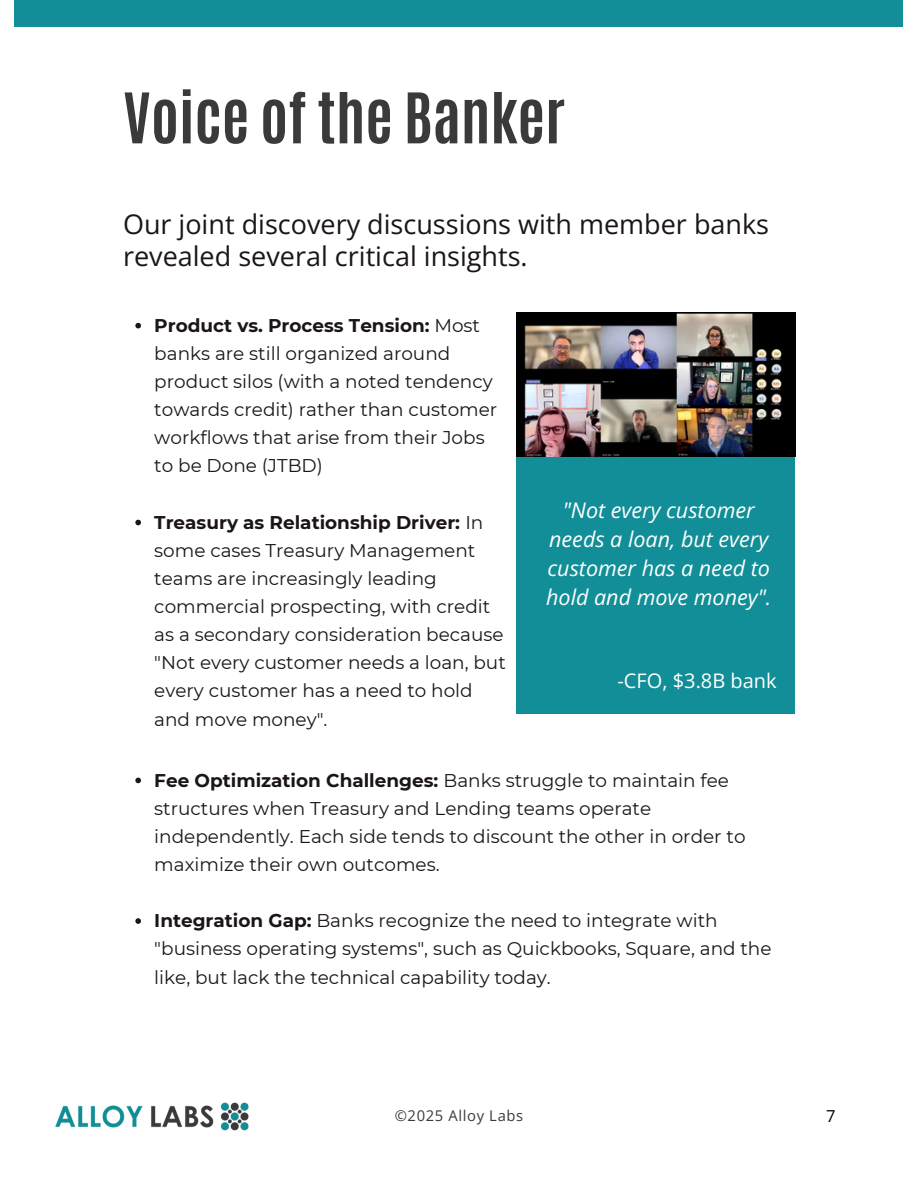
<style>
.page{position:relative;width:918px;height:1188px;background:#fff}
.page>*{position:absolute;margin:0;border:0;box-sizing:border-box;transform-origin:0 0}
.t1{font:700 59.25px "Antonio";color:#3a3a3a}
.t2{font:27px/31.5px "Open Sans";color:#1b1517}
.t3{font:italic 21.6px/29.2px "Open Sans";color:#fff;text-align:center}
.t4{font:20.1px "Open Sans";color:#fff}
.t5{font:18.45px/28.2px "Montserrat";color:#1b1517}
.t6{font:16.5px "Open Sans";color:#000}
.t7{font:14.85px "Open Sans";letter-spacing:.045em;color:#3a3a3a}
.s1{font-weight:700}
</style>
<div class="page">
<div style="left:15px;top:0;width:888px;height:27px;background:#118e97"></div>
<div style="left:516px;top:457px;width:279px;height:256px;background:#118e97"></div>
<img style="left:55px;top:1102px;width:194px;height:29px">
<img style="left:516px;top:313px;width:279px;height:144px">
<svg style="left:135px;top:323px;width:6px;height:5px"></svg>
<svg style="left:135px;top:520px;width:6px;height:5px"></svg>
<svg style="left:135px;top:778px;width:6px;height:5px"></svg>
<svg style="left:135px;top:918px;width:6px;height:6px"></svg>
<p class="t1" style="left:123px;top:76px;width:444px">Voice of the Banker</p>
<h3 class="t2" style="left:123px;top:208px;width:648px">Our joint discovery discussions with member banks revealed several critical insights.</h3>
<p class="t5" style="left:154px;top:311px;width:345px"><span class="s1">Product vs. Process Tension:</span> Most banks are still organized around product silos (with a noted tendency towards credit) rather than customer workflows that arise from their Jobs to be Done (JTBD)</p>
<p class="t5" style="left:154px;top:508px;width:353px"><span class="s1">Treasury as Relationship Driver:</span> In some cases Treasury Management teams are increasingly leading commercial prospecting, with credit as a secondary consideration because "Not every customer needs a loan, but every customer has a need to hold and move money".</p>
<h1 class="t3" style="left:546px;top:495px;width:227px">"Not every customer needs a loan, but every customer has a need to hold and move money".</h1>
<p class="t4" style="left:617px;top:666px;width:161px">-CFO, $3.8B bank</p>
<h3 class="t5" style="left:154px;top:766px;width:593px"><span class="s1">Fee Optimization Challenges:</span> Banks struggle to maintain fee structures when Treasury and Lending teams operate independently. Each side tends to discount the other in order to maximize their own outcomes.</h3>
<p class="t5" style="left:154px;top:907px;width:619px"><span class="s1">Integration Gap:</span> Banks recognize the need to integrate with "business operating systems", such as Quickbooks, Square, and the like, but lack the technical capability today.</p>
<p class="t7" style="left:395px;top:1105px;width:130px">©️2025 Alloy Labs</p>
<p class="t6" style="left:826px;top:1104px;width:11px">7</p>
</div>
